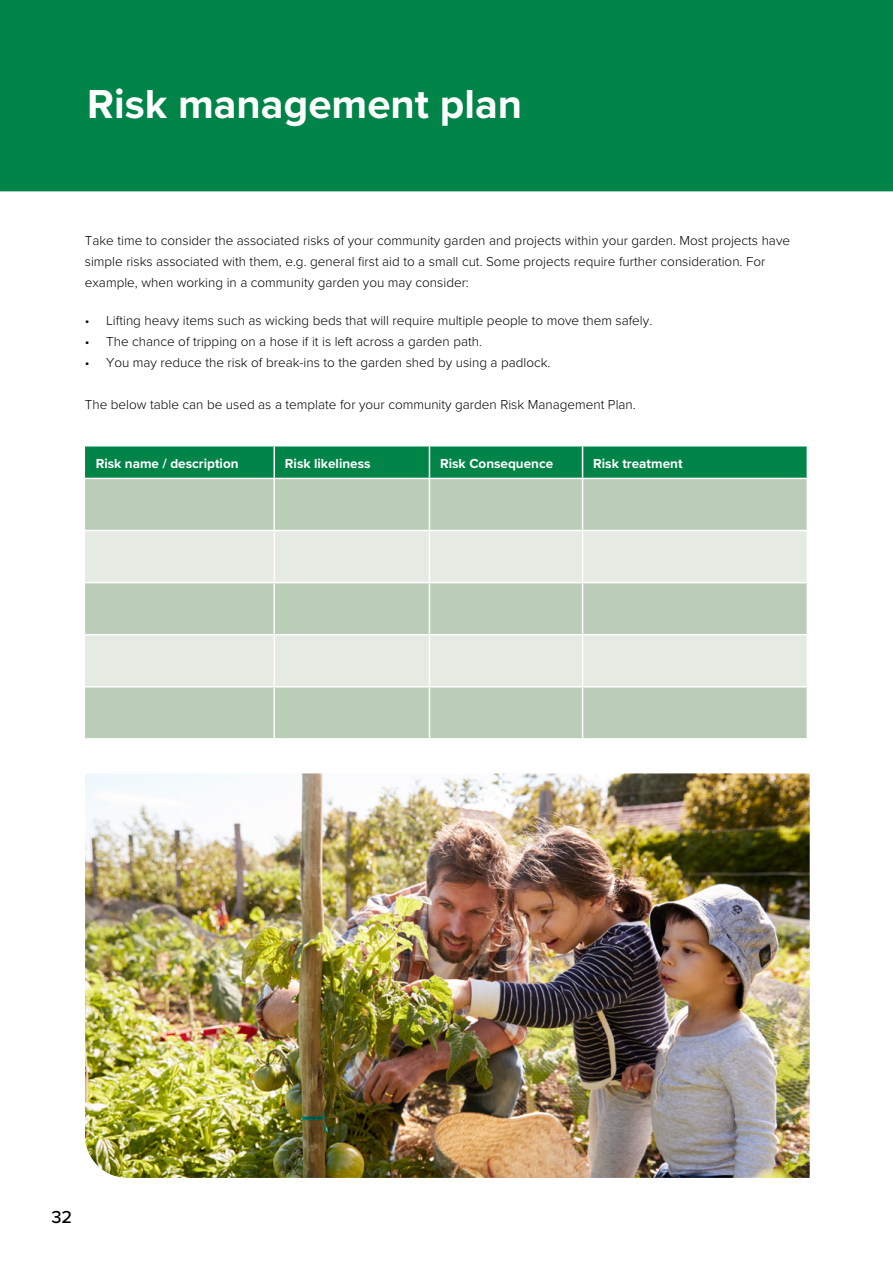
<style>
.page{position:relative;width:893px;height:1263px;background:#fff}
.page>*{position:absolute;margin:0;border:0;box-sizing:border-box;transform-origin:0 0}
.t1{font:700 42px "Proxima Nova";color:#fff}
.t2{font:500 18px "Proxima Nova";color:#000}
.t3{font:300 13.5px/21px "Proxima Nova";color:#000}
.t4{font:700 13.5px "Proxima Nova";color:#fff}
</style>
<div class="page">
<svg style="left:85px;top:446px;width:722px;height:32px;background:#07874d"></svg>
<div style="left:85px;top:479px;width:722px;height:259px;background:#bacdb7"></div>
<svg style="left:85px;top:531px;width:722px;height:155px;background:#d7e0d4"></svg>
<hr style="left:274px;top:446px;width:1px;height:32px;background:#fff">
<hr style="left:429px;top:446px;width:1px;height:32px;background:#fff">
<hr style="left:582px;top:446px;width:1px;height:32px;background:#fff">
<hr style="left:85px;top:530px;width:189px;height:1px;background:#fff">
<hr style="left:85px;top:582px;width:189px;height:1px;background:#fff">
<hr style="left:85px;top:634px;width:189px;height:1px;background:#fff">
<hr style="left:85px;top:686px;width:189px;height:1px;background:#fff">
<hr style="left:274px;top:479px;width:1px;height:51px;background:#fff">
<hr style="left:429px;top:479px;width:1px;height:51px;background:#fff">
<hr style="left:582px;top:479px;width:1px;height:51px;background:#fff">
<hr style="left:274px;top:530px;width:155px;height:1px;background:#fff">
<hr style="left:274px;top:531px;width:1px;height:51px;background:#fff">
<hr style="left:429px;top:530px;width:154px;height:1px;background:#fff">
<hr style="left:429px;top:531px;width:1px;height:51px;background:#fff">
<hr style="left:583px;top:530px;width:225px;height:1px;background:#fff">
<hr style="left:582px;top:531px;width:1px;height:51px;background:#fff">
<hr style="left:274px;top:582px;width:155px;height:1px;background:#fff">
<hr style="left:274px;top:583px;width:1px;height:51px;background:#fff">
<hr style="left:429px;top:582px;width:154px;height:1px;background:#fff">
<hr style="left:429px;top:583px;width:1px;height:51px;background:#fff">
<hr style="left:583px;top:582px;width:225px;height:1px;background:#fff">
<hr style="left:582px;top:583px;width:1px;height:51px;background:#fff">
<hr style="left:274px;top:634px;width:155px;height:1px;background:#fff">
<hr style="left:274px;top:635px;width:1px;height:51px;background:#fff">
<hr style="left:429px;top:634px;width:154px;height:1px;background:#fff">
<hr style="left:429px;top:635px;width:1px;height:51px;background:#fff">
<hr style="left:583px;top:634px;width:225px;height:1px;background:#fff">
<hr style="left:582px;top:635px;width:1px;height:51px;background:#fff">
<hr style="left:274px;top:686px;width:155px;height:1px;background:#fff">
<hr style="left:274px;top:687px;width:1px;height:51px;background:#fff">
<hr style="left:429px;top:686px;width:154px;height:1px;background:#fff">
<hr style="left:429px;top:687px;width:1px;height:51px;background:#fff">
<hr style="left:583px;top:686px;width:225px;height:1px;background:#fff">
<hr style="left:582px;top:687px;width:1px;height:51px;background:#fff">
<div style="left:0;top:0;width:893px;height:191px;background:#008448"></div>
<img style="left:85px;top:773px;width:725px;height:405px">
<h3 class="t1" style="left:87px;top:73px;width:436px">Risk management plan</h3>
<p class="t3" style="left:85px;top:229px;width:707px">Take time to consider the associated risks of your community garden and projects within your garden. Most projects have simple risks associated with them, e.g. general first aid to a small cut. Some projects require further consideration. For example, when working in a community garden you may consider:</p>
<p class="t3" style="left:85px;top:309px;width:569px">• Lifting heavy items such as wicking beds that will require multiple people to move them safely.</p>
<p class="t3" style="left:85px;top:330px;width:399px">• The chance of tripping on a hose if it is left across a garden path.</p>
<p class="t3" style="left:85px;top:351px;width:467px">• You may reduce the risk of break-ins to the garden shed by using a padlock.</p>
<p class="t3" style="left:85px;top:393px;width:552px">The below table can be used as a template for your community garden Risk Management Plan.</p>
<p class="t4" style="left:96px;top:453px;width:144px">Risk name / description</p>
<p class="t4" style="left:285px;top:453px;width:87px">Risk likeliness</p>
<p class="t4" style="left:440px;top:453px;width:115px">Risk Consequence</p>
<p class="t4" style="left:593px;top:453px;width:91px">Risk treatment</p>
<h2 class="t2" style="left:51px;top:1204px;width:22px">32</h2>
</div>
